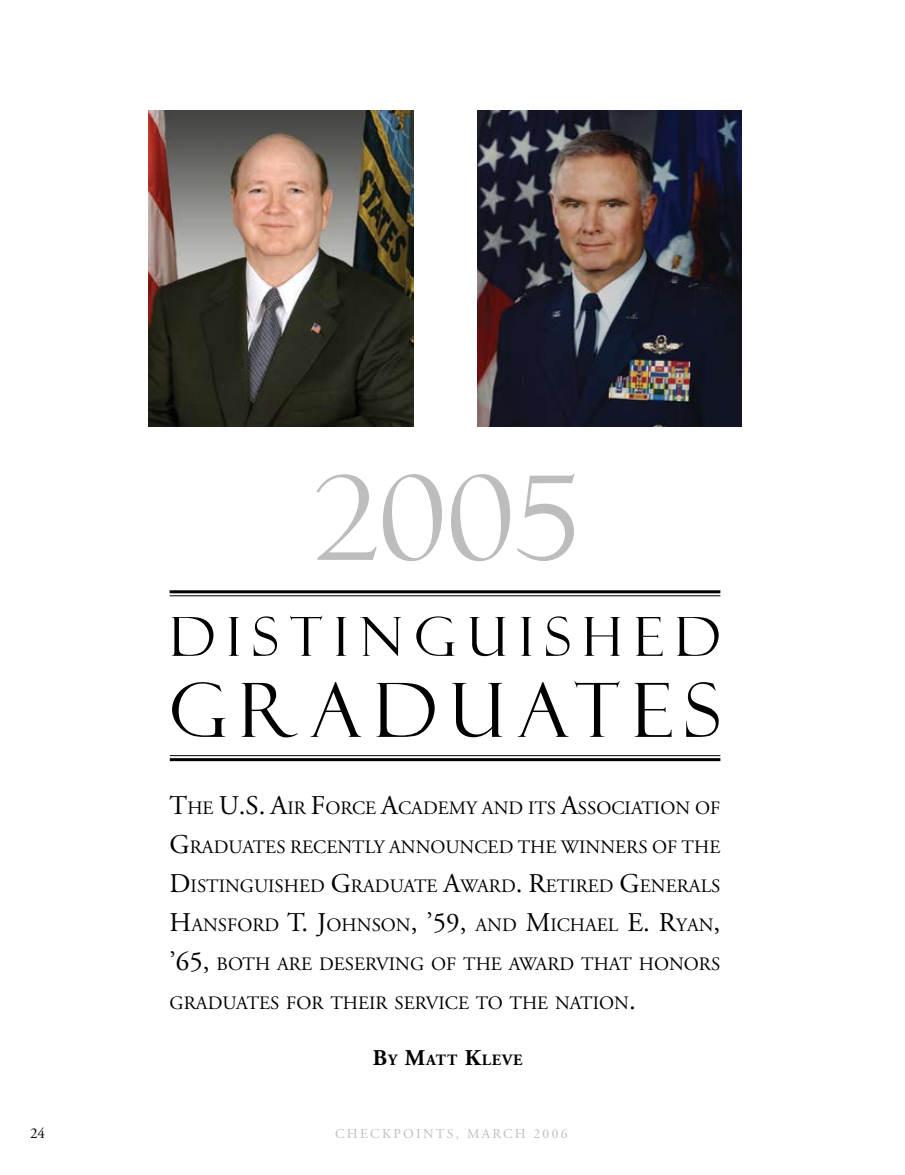
<style>
.page{position:relative;width:905px;height:1175px;background:#fff}
.page>*{position:absolute;margin:0;border:0;box-sizing:border-box;transform-origin:0 0}
.t1{font:117px "Felix Titling";color:#bcbdbf}
.t2{font:75px "Felix Titling";letter-spacing:.16em;color:#000}
.t3{font:54px "Felix Titling";letter-spacing:.215em;color:#000}
.t4{font:18.9px/39px "Adobe Garamond";color:#000}
.t5{font:700 15.75px "Adobe Garamond";letter-spacing:.055em;color:#000}
.t6{font:15px "Adobe Garamond";color:#000}
.t7{font:13.5px "Adobe Garamond";letter-spacing:.17em;color:#bcbdbf}
.s1{font-size:27px}
.s2{font-size:22.5px}
</style>
<div class="page">
<img style="left:148px;top:111px;width:265px;height:316px">
<img style="left:477px;top:111px;width:264px;height:316px">
<hr style="left:170px;top:590px;width:550px;height:3px;background:#000">
<hr style="left:170px;top:595px;width:550px;height:1px;background:#000">
<hr style="left:170px;top:755px;width:550px;height:1px;background:#000">
<hr style="left:170px;top:758px;width:550px;height:3px;background:#000">
<h1 class="t1" style="left:315px;top:451px;width:267px">2005</h1>
<h3 class="t3" style="left:170px;top:605px;width:548px">DISTINGUISHED</h3>
<h2 class="t2" style="left:170px;top:667px;width:552px">GRADUATES</h2>
<p class="t4" style="left:169px;top:788px;width:550px"><span class="s1">T</span>HE <span class="s1">U.S. A</span>IR <span class="s1">F</span>ORCE <span class="s1">A</span>CADEMY AND ITS <span class="s1">A</span>SS OCIATION OF<br><span class="s1">G</span>RADUAT</p>
<p class="t4" style="left:169px;top:827px;width:552px;text-indent:96px">ES RECENTLY ANNOUNCED THE WINNERS OF THE<br><span class="s1">D</span>ISTINGUISHED <span class="s1">G</span>RADUAT</p>
<p class="t4" style="left:169px;top:866px;width:552px;text-align:justify;text-indent:257px">E <span class="s1">A</span>WARD<span class="s1">. R</span>ETIRED <span class="s1">G</span>ENERALS <span class="s1">H</span>ANSFORD <span class="s1">T. J</span>OHNSON<span class="s1">, ’59,</span> AND <span class="s1">M</span>ICHAEL <span class="s1">E. R</span>YAN<span class="s1">, ’65,</span> BOTH ARE DESERVING OF THE AWARD THAT HONORS GRADUAT</p>
<p class="t4" style="left:259px;top:983px;width:378px">ES FOR THEIR SERVICE TO THE NATION<span class="s1">.</span></p>
<p class="t5" style="left:373px;top:1051px;width:151px"><span class="s2">B</span>Y <span class="s2">M</span>ATT <span class="s2">K</span>LEVE</p>
<p class="t6" style="left:30px;top:1125px;width:16px">24</p>
<p class="t7" style="left:335px;top:1126px;width:234px">CHECKPOINTS, MARCH 2006</p>
</div>
